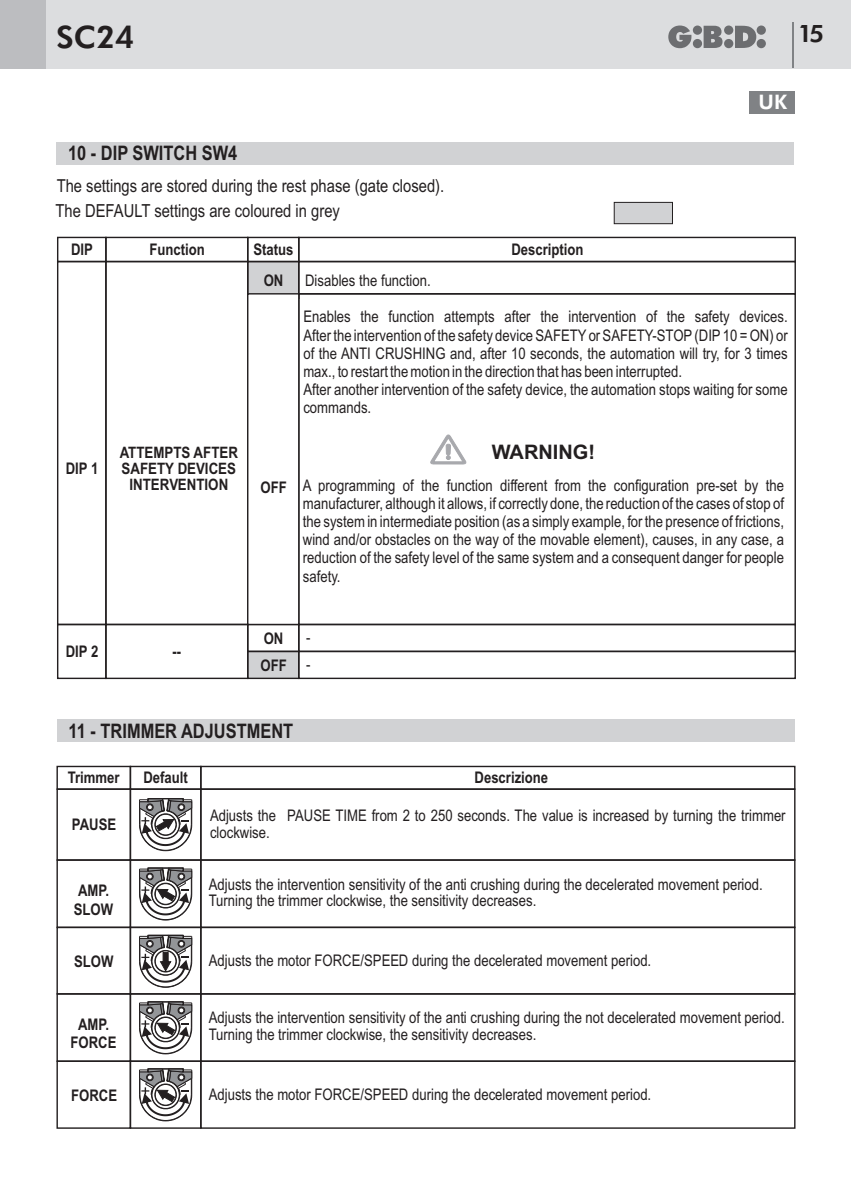
<style>
.page{position:relative;width:851px;height:1191px;background:#fff}
.page>*{position:absolute;margin:0;border:0;box-sizing:border-box;transform-origin:0 0}
.t1{font:800 31px "Futura BT";color:#231f20}
.t2{font:800 24px "Futura BT";color:#231f20}
.t3{font:700 20px "Arial Narrow";color:#231f20}
.t4{font:700 20px "Arial";color:#231f20}
.t5{font:800 20px "Futura BT";color:#fff}
.t6{font:18px "Arial Narrow";color:#231f20}
.t7{font:17.8px "Arial Narrow";color:#231f20}
.t8{font:16px/18.2px "Arial Narrow";color:#231f20}
.t9{font:700 16px/18.2px "Arial Narrow";color:#231f20}
.t10{font:700 15.8px/16.2px "Arial Narrow";color:#231f20;text-align:center}
</style>
<div class="page">
<div style="left:0;top:0;width:850px;height:68px;background:#dcdddf"></div>
<div style="left:0;top:0;width:45px;height:68px;background:#bcbdc0"></div>
<svg style="left:668px;top:26px;width:97px;height:22px"></svg>
<hr style="left:792px;top:23px;width:2px;height:45px;background:#808285">
<div style="left:298px;top:261px;width:497px;height:33px;border:1px solid #231f20"></div>
<div style="left:57px;top:142px;width:737px;height:22px;background:#d1d2d4"></div>
<svg style="left:613px;top:202px;width:59px;height:22px"></svg>
<svg style="left:246px;top:652px;width:54px;height:28px"></svg>
<div style="left:57px;top:624px;width:50px;height:55px;border:1px solid #231f20"></div>
<div style="left:247px;top:624px;width:52px;height:28px;border:1px solid #231f20"></div>
<div style="left:105px;top:624px;width:143px;height:55px;border:1px solid #231f20"></div>
<div style="left:298px;top:624px;width:497px;height:28px;border:1px solid #231f20"></div>
<div style="left:298px;top:650px;width:497px;height:29px;border:1px solid #231f20"></div>
<div style="left:57px;top:237px;width:50px;height:25px;border:1px solid #231f20"></div>
<div style="left:247px;top:237px;width:52px;height:25px;border:1px solid #231f20"></div>
<div style="left:105px;top:237px;width:143px;height:25px;border:1px solid #231f20"></div>
<div style="left:298px;top:237px;width:497px;height:25px;border:1px solid #231f20"></div>
<svg style="left:246px;top:260px;width:54px;height:366px"></svg>
<div style="left:57px;top:261px;width:50px;height:364px;border:1px solid #231f20"></div>
<div style="left:57px;top:719px;width:737px;height:23px;background:#d1d2d4"></div>
<svg style="left:430px;top:434px;width:36px;height:30px"></svg>
<div style="left:748px;top:91px;width:46px;height:22px;background:#808285"></div>
<div style="left:56px;top:859px;width:75px;height:69px;border:1px solid #231f20"></div>
<div style="left:56px;top:765px;width:75px;height:25px;border:1px solid #231f20"></div>
<div style="left:200px;top:765px;width:595px;height:25px;border:1px solid #231f20"></div>
<div style="left:200px;top:788px;width:595px;height:72px;border:1px solid #231f20"></div>
<div style="left:200px;top:926px;width:595px;height:68px;border:1px solid #231f20"></div>
<div style="left:56px;top:788px;width:75px;height:72px;border:1px solid #231f20"></div>
<div style="left:56px;top:1060px;width:75px;height:68px;border:1px solid #231f20"></div>
<div style="left:56px;top:926px;width:75px;height:68px;border:1px solid #231f20"></div>
<div style="left:130px;top:859px;width:71px;height:69px;border:1px solid #231f20"></div>
<div style="left:130px;top:765px;width:71px;height:25px;border:1px solid #231f20"></div>
<div style="left:130px;top:788px;width:71px;height:72px;border:1px solid #231f20"></div>
<div style="left:130px;top:926px;width:71px;height:68px;border:1px solid #231f20"></div>
<svg style="left:139px;top:798px;width:53px;height:53px"></svg>
<svg style="left:139px;top:1068px;width:53px;height:53px"></svg>
<svg style="left:139px;top:934px;width:53px;height:53px"></svg>
<svg style="left:139px;top:867px;width:53px;height:53px"></svg>
<div style="left:200px;top:993px;width:595px;height:69px;border:1px solid #231f20"></div>
<div style="left:56px;top:993px;width:75px;height:69px;border:1px solid #231f20"></div>
<div style="left:130px;top:993px;width:71px;height:69px;border:1px solid #231f20"></div>
<svg style="left:139px;top:1001px;width:53px;height:53px"></svg>
<h1 class="t1" style="left:56px;top:24px;width:79px">SC24</h1>
<h2 class="t2" style="left:797px;top:23px;width:28px">15</h2>
<p class="t3" style="left:68px;top:146px;width:171px">10 - DIP SWITCH SW4</p>
<p class="t7" style="left:57px;top:179px;width:389px">The settings are stored during the rest phase (gate closed).</p>
<p class="t6" style="left:56px;top:204px;width:286px">The DEFAULT settings are coloured in grey</p>
<p class="t9" style="left:71px;top:242px;width:23px">DIP</p>
<p class="t9" style="left:149px;top:242px;width:57px">Function</p>
<p class="t9" style="left:253px;top:242px;width:42px">Status</p>
<p class="t9" style="left:511px;top:242px;width:74px">Description</p>
<p class="t9" style="left:264px;top:272px;width:21px">ON</p>
<p class="t8" style="left:305px;top:272px;width:127px">Disables the function.</p>
<p class="t5" style="left:758px;top:94px;width:30px">UK</p>
<p class="t9" style="left:66px;top:461px;width:34px">DIP 1</p>
<p class="t10" style="left:120px;top:446px;width:120px">ATTEMPTS AFTER<br>SAFETY DEVICES<br>INTERVENTION</p>
<p class="t9" style="left:260px;top:479px;width:28px">OFF</p>
<p class="t8" style="left:303px;top:309px;width:486px">Enables the function attempts after the intervention of the safety devices.<br>After the intervention of the safety device SAFETYor SAFETY-STOP(DIP10 = ON) or of the ANTI CRUSHING and, after 10 seconds, the automation will try, for 3 times max., to restart the motion in the direction that has been interrupted.<br>After another intervention of the safety device, the automation stops waiting for some commands.</p>
<p class="t4" style="left:491px;top:444px;width:105px">WARNING!</p>
<p class="t8" style="left:303px;top:478px;width:482px;text-align:justify">A programming of the function different from the configuration pre-set by the manufacturer, although it allows, if correctly done, the reduction of the cases of stop of the system in intermediate position (as a simply example, for the presence of frictions, wind and/or obstacles on the way of the movable element), causes, in any case, a reduction of the safety level of the same system and a consequent danger for people safety.</p>
<p class="t9" style="left:260px;top:626px;width:28px;line-height:27px">ON<br>OFF</p>
<p class="t9" style="left:66px;top:644px;width:34px">DIP 2</p>
<p class="t8" style="left:306px;top:625px;width:6px;line-height:27px">- -</p>
<p class="t9" style="left:173px;top:644px;width:10px">--</p>
<p class="t3" style="left:69px;top:723px;width:226px">11 - TRIMMER ADJUSTMENT</p>
<p class="t9" style="left:68px;top:770px;width:53px">Trimmer</p>
<p class="t9" style="left:72px;top:817px;width:46px">PAUSE</p>
<p class="t9" style="left:74px;top:883px;width:41px">AMP.<br>SLOW</p>
<p class="t9" style="left:74px;top:953px;width:41px">SLOW</p>
<p class="t9" style="left:71px;top:1016px;width:47px;text-align:center">AMP.<br>FORCE</p>
<p class="t9" style="left:71px;top:1087px;width:47px">FORCE</p>
<p class="t9" style="left:143px;top:770px;width:46px">Default</p>
<p class="t9" style="left:474px;top:770px;width:75px">Descrizione</p>
<p class="t8" style="left:210px;top:809px;width:577px;line-height:16.4px">Adjusts the PAUSE TIME from 2 to 250 seconds. The value is increased by turning the trimmer clockwise.</p>
<p class="t8" style="left:209px;top:877px;width:555px;line-height:16.4px">Adjusts the intervention sensitivity of the anti crushing during the decelerated movement period.<br>Turning the trimmer clockwise, the sensitivity decreases.</p>
<p class="t8" style="left:209px;top:953px;width:444px">Adjusts the motor FORCE/SPEED during the decelerated movement period.</p>
<p class="t8" style="left:209px;top:1011px;width:577px;line-height:16.4px">Adjusts the intervention sensitivity of the anti crushing during the not decelerated movement period.<br>Turning the trimmer clockwise, the sensitivity decreases.</p>
<p class="t8" style="left:209px;top:1087px;width:444px">Adjusts the motor FORCE/SPEED during the decelerated movement period.</p>
</div>
